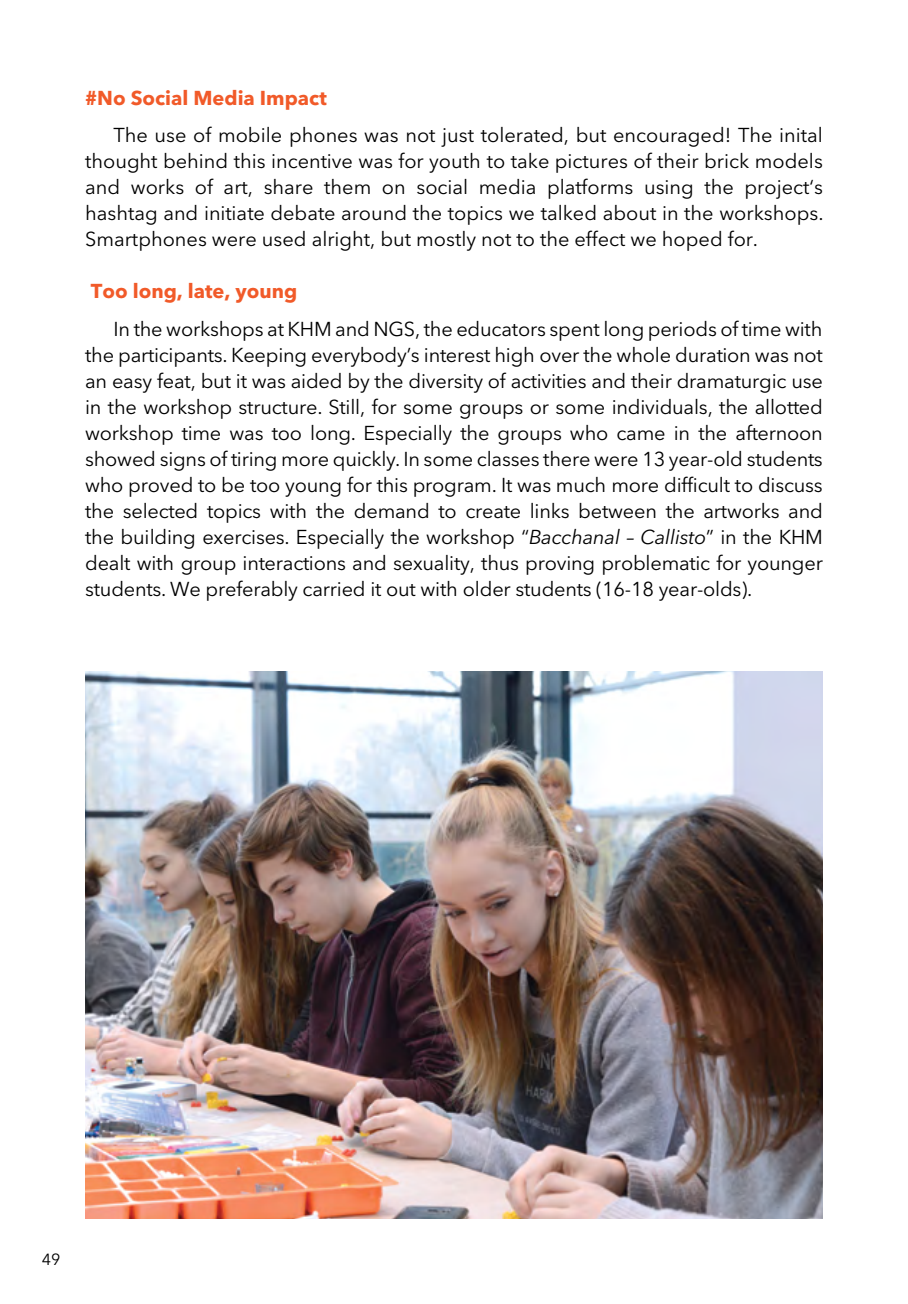
<style>
.page{position:relative;width:908px;height:1304px;background:#fff}
.page>*{position:absolute;margin:0;border:0;box-sizing:border-box;transform-origin:0 0}
.t1{font:20px/26px "Avenir Next LT Pro";letter-spacing:-.005em;color:#000;text-align:justify}
.t2{font:700 20px "Avenir Next LT Pro";color:#f15a29}
.t3{font:16px "Avenir Next LT Pro";color:#000}
.s1{font-style:italic}
</style>
<div class="page">
<img style="left:85px;top:672px;width:737px;height:547px">
<p class="t2" style="left:85px;top:81px;width:243px">#No Social Media Impact</p>
<p class="t1" style="left:85px;top:122px;width:739px;text-indent:28px">The use of mobile phones was not just tolerated, but encouraged! The inital thought behind this incentive was for youth to take pictures of their brick models and works of art, share them on social media platforms using the project‘s hashtag and initiate debate around the topics we talked about in the workshops.<br>Smartphones were used alright, but mostly not to the effect we hoped for.</p>
<p class="t2" style="left:91px;top:274px;width:208px">Too long, late, young</p>
<p class="t1" style="left:85px;top:315px;width:739px;text-indent:28px">In the workshops at KHM and NGS, the educators spent long periods of time with the participants. Keeping everybody’s interest high over the whole duration was not an easy feat, but it was aided by the diversity of activities and their dramaturgic use in the workshop structure. Still, for some groups or some individuals, the allotted workshop time was too long. Especially the groups who came in the afternoon showed signs of tiring more quickly. In some classes there were 13 year-old students who proved to be too young for this program. It was much more difficult to discuss the selected topics with the demand to create links between the artworks and the building exercises. Especially the workshop “<span class="s1">Bacchanal – Callisto</span>” in the KHM dealt with group interactions and sexuality, thus proving problematic for younger students. We preferably carried it out with older students (16-18 year-olds).</p>
<p class="t3" style="left:42px;top:1246px;width:20px">49</p>
</div>
